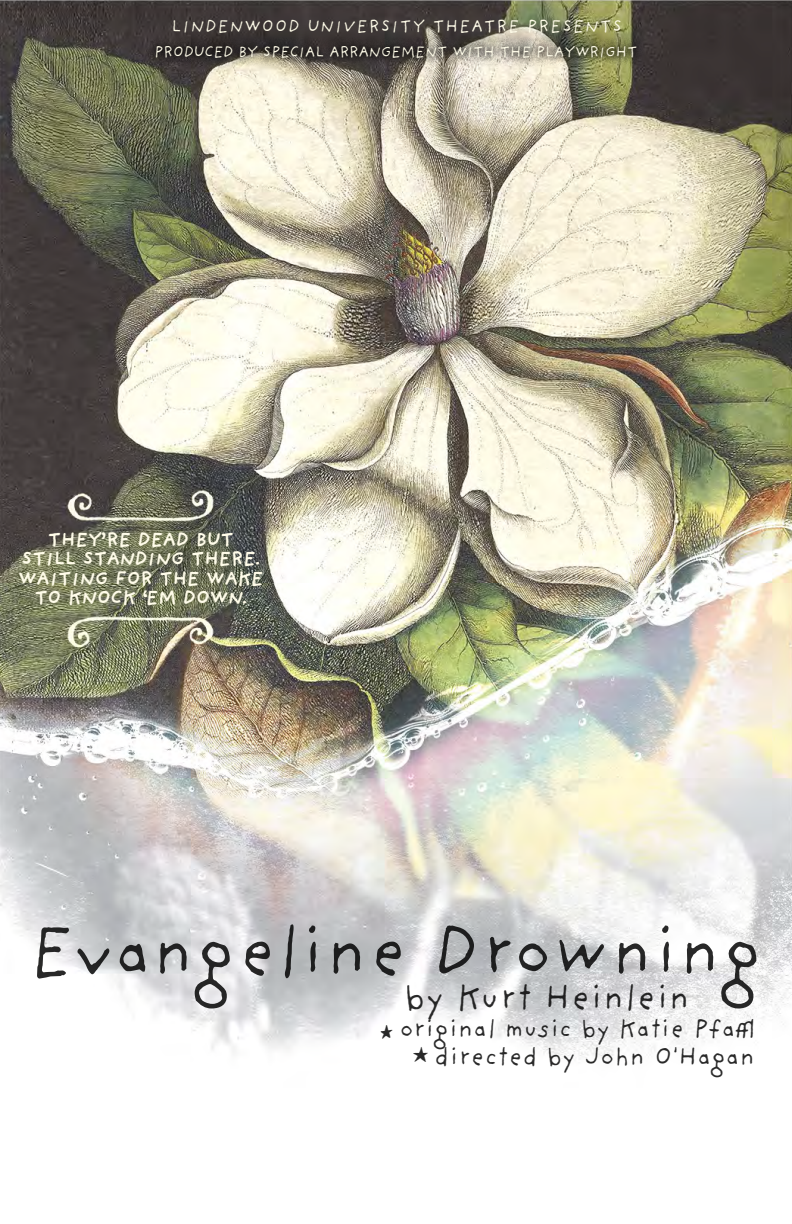
<style>
.page{position:relative;width:792px;height:1224px;background:#fff}
.page>*{position:absolute;margin:0;border:0;box-sizing:border-box;transform-origin:0 0}
.t1{font:72px "Providence Sans Pro";color:#000}
.t2{font:36px "Providence Sans Pro";color:#000}
.t3{font:26px/28.4px "Providence Sans Pro";color:#000;text-align:right}
.t4{font:24px "Amoretta Dark";color:#000}
.BIO_COPY{font:700 20px "Providence Sans Pro";letter-spacing:-.03em;color:#fffce9}
.BIO_COPY-2{font:18px "Providence Sans Pro";letter-spacing:.035em;color:#fffce9}
.t5{font:18px "Amoretta Dark";color:#000}
.BIO_COPY-3{font:16px "Providence Sans Pro";letter-spacing:-.03em;color:#fffce9}
</style>
<div class="page">
<img style="left:0;top:0;width:792px;height:1059px">
<div style="left:177px;top:24px;width:467px;height:34px;background:#000;opacity:.75"></div>
<svg style="left:147px;top:37px;width:499px;height:31px;background:#656055"></svg>
<p class="BIO_COPY-2" style="left:171px;top:15px;width:453px">LINDENWOOD UNIVERSITY THEATRE PRESENTS</p>
<p class="BIO_COPY-3" style="left:154px;top:42px;width:485px">PRODUCED BY SPECIAL ARRANGEMENT WITH THE PLAYWRIGHT</p>
<p class="BIO_COPY" style="left:48px;top:527px;width:188px">THEY’RE DEAD BUT</p>
<p class="BIO_COPY" style="left:21px;top:547px;width:241px">STILL STANDING THERE.</p>
<p class="BIO_COPY" style="left:18px;top:566px;width:247px">WAITING FOR THE WAKE</p>
<p class="BIO_COPY" style="left:34px;top:585px;width:215px">TO KNOCK ‘EM DOWN.</p>
<h1 class="t1" style="left:29px;top:907px;width:735px">Evangeline Drowning</h1>
<h2 class="t2" style="left:404px;top:975px;width:288px">by Kurt Heinlein</h2>
<h3 class="t3" style="left:399px;top:1014px;width:357px">original music by Katie Pfaffl directed by John O'Hagan</h3>
<p class="t4" style="left:380px;top:1018px;width:15px">¤</p>
<p class="t5" style="left:413px;top:1045px;width:17px">∏</p>
</div>
